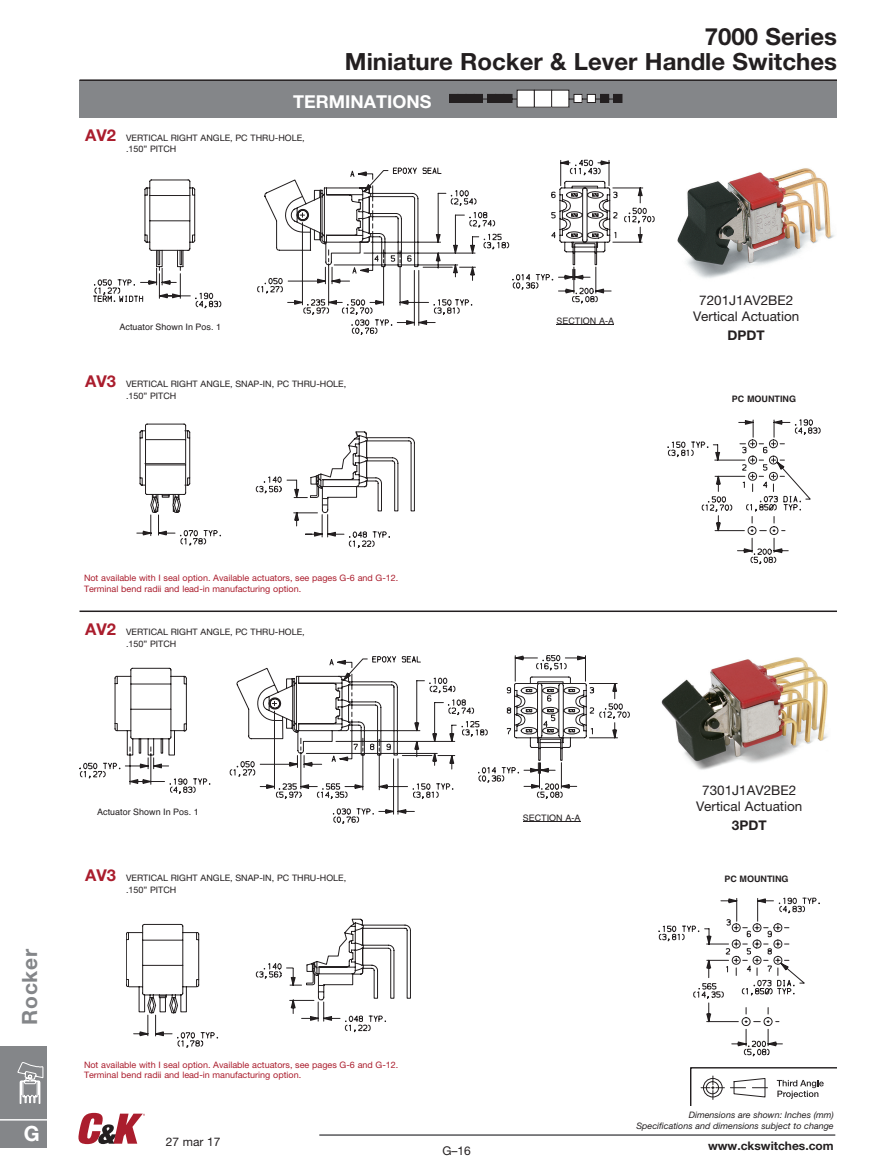
<style>
.page{position:relative;width:891px;height:1175px;background:#fff}
.page>*{position:absolute;margin:0;border:0;box-sizing:border-box;transform-origin:0 0}
.t1{font:700 23.7px/25.2px "Helvetica Neue LT Std";color:#231f20;text-align:right}
.t2{font:700 21px "Helvetica Neue";letter-spacing:.03em;color:#848689}
.t3{font:700 21px "Helvetica Neue";color:#fff}
.t4{font:700 17.85px "Helvetica Neue LT Std";color:#fff}
.t5{font:13.35px/16.4px "Helvetica Neue LT Std";color:#231f20;text-align:center}
.t6{font:700 13.35px "Helvetica Neue LT Std";color:#231f20}
.t7{font:12px "Helvetica Neue LT Std";color:#231f20}
.t8{font:700 11.85px "Helvetica Neue LT Std";color:#231f20}
.t9{font:11.85px "Helvetica Neue LT Std";color:#231f20}
.t10{font:8.85px/10.4px "Helvetica Neue LT Std";color:#aa1d2d}
.t11{font:8.85px/11.9px "Helvetica Neue LT Std";color:#231f20}
.t12{font:italic 8.85px/11.9px "Helvetica Neue LT Std";color:#231f20;text-align:right}
.t13{font:8.85px "Helvetica";color:#231f20}
.t14{font:700 8.85px "Helvetica";color:#231f20}
.s1{font-weight:700;font-size:16.35px;color:#aa1d2d}
</style>
<div class="page">
<hr style="left:319px;top:1134px;width:516px;height:1px;background:#57585a">
<svg style="left:78px;top:1112px;width:67px;height:32px"></svg>
<div style="left:0;top:1045px;width:47px;height:102px;background:#848689"></div>
<hr style="left:0;top:1119px;width:47px;height:1px;background:#fff">
<svg style="left:17px;top:1062px;width:27px;height:42px"></svg>
<div style="left:80px;top:80px;width:757px;height:37px;background:#848689"></div>
<div style="left:450px;top:94px;width:8px;height:8px;background:#231f20"></div>
<div style="left:449px;top:94px;width:9px;height:9px;border:1px solid #231f20"></div>
<div style="left:458px;top:94px;width:8px;height:8px;background:#231f20"></div>
<div style="left:458px;top:94px;width:8px;height:9px;border:1px solid #231f20"></div>
<div style="left:466px;top:94px;width:8px;height:8px;background:#231f20"></div>
<div style="left:466px;top:94px;width:9px;height:9px;border:1px solid #231f20"></div>
<svg style="left:474px;top:94px;width:13px;height:9px"></svg>
<div style="left:488px;top:94px;width:8px;height:8px;background:#231f20"></div>
<div style="left:487px;top:94px;width:9px;height:9px;border:1px solid #231f20"></div>
<div style="left:496px;top:94px;width:8px;height:8px;background:#231f20"></div>
<div style="left:495px;top:94px;width:9px;height:9px;border:1px solid #231f20"></div>
<svg style="left:503px;top:94px;width:14px;height:9px"></svg>
<div style="left:517px;top:90px;width:17px;height:17px;background:#fff"></div>
<div style="left:534px;top:90px;width:18px;height:17px;background:#fff"></div>
<div style="left:534px;top:90px;width:18px;height:17px;border:1px solid #231f20"></div>
<svg style="left:551px;top:90px;width:62px;height:17px"></svg>
<div style="left:614px;top:94px;width:8px;height:8px;background:#231f20"></div>
<div style="left:613px;top:94px;width:9px;height:9px;border:1px solid #231f20"></div>
<svg style="left:690px;top:1067px;width:147px;height:38px"></svg>
<img style="left:661px;top:657px;width:167px;height:113px">
<img style="left:677px;top:168px;width:158px;height:110px">
<svg style="left:80px;top:655px;width:550px;height:169px"></svg>
<svg style="left:93px;top:160px;width:562px;height:175px"></svg>
<svg style="left:126px;top:918px;width:285px;height:129px"></svg>
<svg style="left:658px;top:897px;width:162px;height:159px"></svg>
<svg style="left:136px;top:424px;width:279px;height:124px"></svg>
<svg style="left:668px;top:419px;width:152px;height:145px"></svg>
<hr style="left:80px;top:610px;width:757px;height:2px;background:#231f20">
<hr style="left:80px;top:79px;width:757px;height:2px;background:#231f20">
<h1 class="t1" style="left:345px;top:23px;width:494px">7000 Series<br>Miniature Rocker &amp; Lever Handle Switches</h1>
<h3 class="t4" style="left:293px;top:90px;width:140px">TERMINATIONS</h3>
<p class="t11" style="left:126px;top:131px;width:180px;text-indent:-41px"><span class="s1">AV2</span> VERTICAL RIGHT ANGLE, PC THRU-HOLE, .150” PITCH</p>
<p class="t13" style="left:120px;top:321px;width:103px">Actuator Shown In Pos. 1</p>
<p class="t11" style="left:126px;top:378px;width:222px;text-indent:-41px"><span class="s1">AV3</span> VERTICAL RIGHT ANGLE, SNAP-IN, PC THRU-HOLE, .150” PITCH</p>
<p class="t13" style="left:556px;top:315px;width:59px">SECTION A-A</p>
<h3 class="t5" style="left:693px;top:291px;width:108px">7201J1AV2BE2<br>Vertical Actuation</h3>
<h3 class="t6" style="left:728px;top:327px;width:39px">DPDT</h3>
<p class="t14" style="left:732px;top:390px;width:66px">PC MOUNTING</p>
<p class="t10" style="left:84px;top:573px;width:316px">Not available with I seal option. Available actuators, see pages G-6 and G-12.<br>Terminal bend radii and lead-in manufacturing option.</p>
<p class="t11" style="left:126px;top:625px;width:180px;text-indent:-41px"><span class="s1">AV2</span> VERTICAL RIGHT ANGLE, PC THRU-HOLE, .150” PITCH</p>
<h2 class="t2" style="left:17px;top:1024px;width:77px;rotate:-90deg">Rocker</h2>
<h2 class="t3" style="left:24px;top:1120px;width:17px">G</h2>
<p class="t13" style="left:97px;top:806px;width:103px">Actuator Shown In Pos. 1</p>
<p class="t11" style="left:126px;top:872px;width:222px;text-indent:-41px"><span class="s1">AV3</span> VERTICAL RIGHT ANGLE, SNAP-IN, PC THRU-HOLE, .150” PITCH</p>
<p class="t10" style="left:84px;top:1059px;width:316px">Not available with I seal option. Available actuators, see pages G-6 and G-12.<br>Terminal bend radii and lead-in manufacturing option.</p>
<h3 class="t9" style="left:166px;top:1134px;width:56px">27 mar 17</h3>
<h3 class="t7" style="left:442px;top:1143px;width:30px">G–16</h3>
<p class="t13" style="left:523px;top:812px;width:59px">SECTION A-A</p>
<h3 class="t5" style="left:696px;top:781px;width:108px">7301J1AV2BE2<br>Vertical Actuation</h3>
<h3 class="t6" style="left:732px;top:817px;width:36px">3PDT</h3>
<p class="t14" style="left:724px;top:870px;width:66px">PC MOUNTING</p>
<p class="t12" style="left:636px;top:1108px;width:199px">Dimensions are shown: Inches (mm)<br>Specifications and dimensions subject to change</p>
<h3 class="t8" style="left:708px;top:1138px;width:127px">www.ckswitches.com</h3>
</div>
